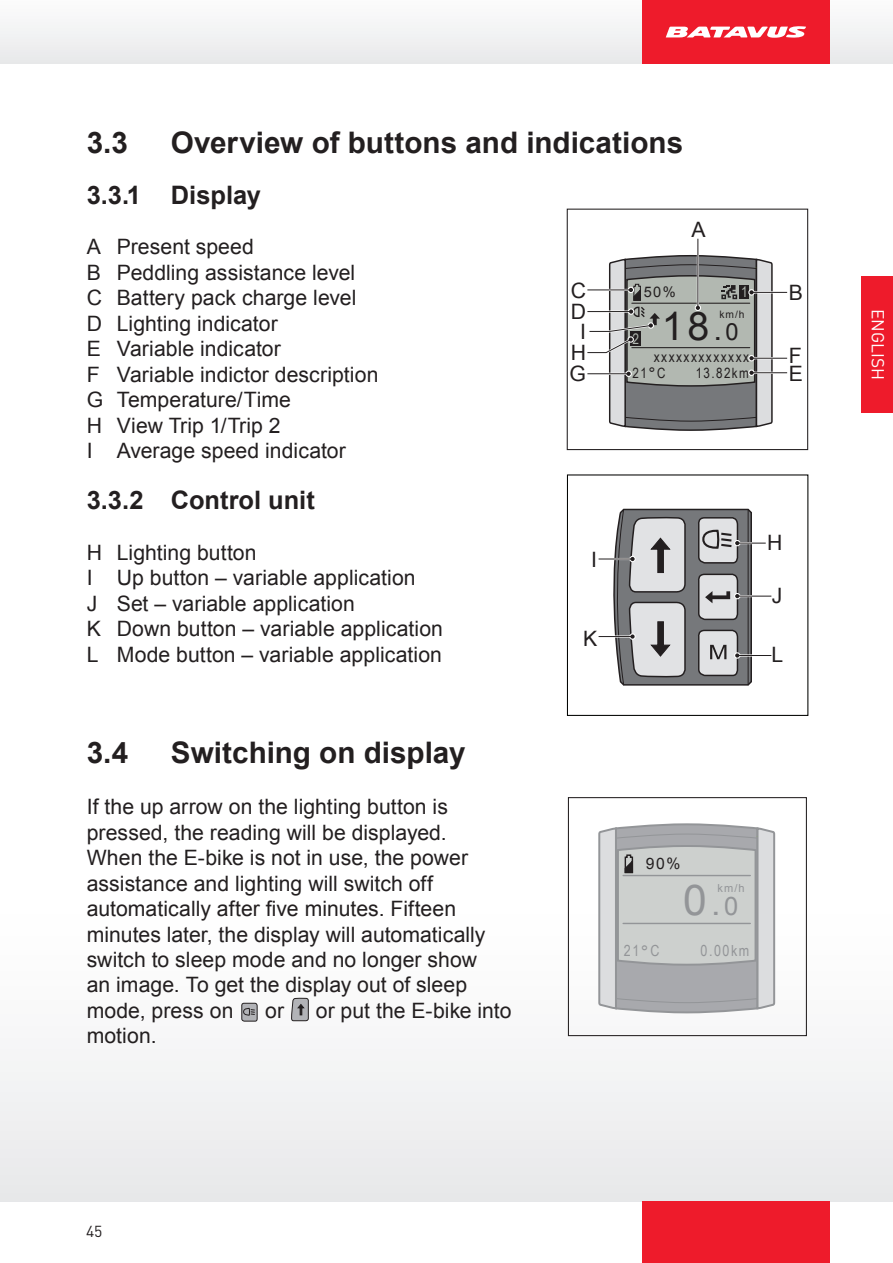
<style>
.page{position:relative;width:893px;height:1263px;background:#fff}
.page>*{position:absolute;margin:0;border:0;box-sizing:border-box;transform-origin:0 0}
.t1{font:42.45px "Arial";color:#939598}
.t2{font:39.45px "Arial";color:#231f20}
.t3{font:700 29.7px "Arial";color:#231f20}
.t4{font:700 25.5px "Arial";color:#231f20}
.t5{font:21.15px/25.5px "Arial";letter-spacing:.005em;color:#231f20}
.t6{font:17.25px "DIN";color:#fff}
.t7{font:15.75px "Arial";color:#231f20}
.t8{font:15.75px "DIN";color:#231f20}
.t9{font:15.3px "Arial Narrow";letter-spacing:.1em;color:#939598}
.t10{font:14.55px "Arial Narrow";letter-spacing:.1em;color:#231f20}
.t11{font:14.55px "Arial";color:#231f20}
.t12{font:14.55px "Arial Narrow";color:#b2b8b1}
.t13{font:14.25px "Arial Narrow";letter-spacing:.1em;color:#231f20}
.t14{font:11.1px "Arial";color:#939598}
.t15{font:10.2px "Arial";color:#231f20}
.s1{font-size:31.5px}
.s2{font-size:23.7px}
.s3{font-size:17.7px}
.s4{font-size:19.05px}
.s5{font-size:34.05px}
.s6{font-size:25.5px}
</style>
<div class="page">
<div style="left:0;top:0;width:893px;height:64px;background:#f2f3f4"></div>
<div style="left:0;top:894px;width:893px;height:307px;background:#f4f5f5"></div>
<div style="left:642px;top:1201px;width:187px;height:62px;background:#ee1b2b"></div>
<div style="left:642px;top:0;width:187px;height:64px;background:#ee1b2b"></div>
<svg style="left:666px;top:26px;width:140px;height:12px"></svg>
<div style="left:861px;top:276px;width:32px;height:136px;background:#ee1b2b"></div>
<svg style="left:241px;top:1003px;width:17px;height:19px"></svg>
<svg style="left:291px;top:997px;width:18px;height:24px"></svg>
<div style="left:567px;top:209px;width:241px;height:241px;border:1px solid #231f20"></div>
<hr style="left:751px;top:292px;width:36px;height:1px;background:#231f20">
<hr style="left:751px;top:372px;width:36px;height:1px;background:#231f20">
<hr style="left:751px;top:358px;width:36px;height:1px;background:#231f20">
<hr style="left:697px;top:239px;width:1px;height:69px;background:#231f20">
<svg style="left:587px;top:254px;width:186px;height:177px;background:#a5a7a6"></svg>
<hr style="left:599px;top:559px;width:33px;height:1px;background:#231f20">
<hr style="left:599px;top:636px;width:33px;height:1px;background:#231f20">
<hr style="left:737px;top:596px;width:34px;height:1px;background:#231f20">
<hr style="left:737px;top:655px;width:34px;height:1px;background:#231f20">
<svg style="left:606px;top:508px;width:160px;height:178px;background:#aaaaac"></svg>
<div style="left:567px;top:474px;width:241px;height:242px;border:1px solid #040503"></div>
<svg style="left:597px;top:823px;width:179px;height:191px;background:#c1c2c3"></svg>
<hr style="left:623px;top:923px;width:127px;height:1px;background:#939598">
<hr style="left:623px;top:875px;width:127px;height:1px;background:#939598">
<div style="left:568px;top:797px;width:239px;height:239px;border:1px solid #231f20"></div>
<h3 class="t3" style="left:87px;top:122px;width:43px">3.3</h3>
<h3 class="t3" style="left:171px;top:122px;width:514px">Overview of buttons and indications</h3>
<p class="t4" style="left:87px;top:178px;width:176px">3.3.1 Display</p>
<p class="t5" style="left:87px;top:234px;width:293px">A Present speed<br>B Peddling assistance level<br>C Battery pack charge level<br>D Lighting indicator<br>E Variable indicator<br>F Variable indictor description<br>G Temperature/Time<br>H View Trip 1/Trip 2<br>I Average speed indicator</p>
<p class="t4" style="left:87px;top:483px;width:230px">3.3.2 Control unit</p>
<p class="t5" style="left:87px;top:540px;width:358px">H Lighting button<br>I Up button – variable application<br>J Set – variable application<br>K Down button – variable application<br>L Mode button – variable application</p>
<p class="t5" style="left:691px;top:217px;width:16px">A</p>
<p class="t5" style="left:571px;top:280px;width:17px;line-height:21.1px">C<br>D</p>
<p class="t5" style="left:569px;top:343px;width:18px;line-height:21px">H<br>G</p>
<p class="t11" style="left:644px;top:283px;width:34px">50%</p>
<p class="t12" style="left:741px;top:281px;width:8px">1</p>
<p class="t15" style="left:719px;top:308px;width:27px">km/h</p>
<h2 class="t2" style="left:662px;top:300px;width:78px">18<span class="s1">.</span><span class="s2">0</span></h2>
<p class="t13" style="left:696px;top:363px;width:55px">13.82km</p>
<p class="t5" style="left:580px;top:319px;width:7px">I</p>
<p class="t12" style="left:633px;top:328px;width:8px">2</p>
<p class="t10" style="left:654px;top:346px;width:97px">xxxxxxxxxxxxx</p>
<p class="t13" style="left:633px;top:363px;width:35px">21<span class="s3">°</span>C</p>
<p class="t5" style="left:591px;top:547px;width:7px">I</p>
<p class="t5" style="left:583px;top:626px;width:16px">K</p>
<p class="t5" style="left:789px;top:280px;width:16px">B</p>
<p class="t5" style="left:789px;top:343px;width:14px">F</p>
<p class="t5" style="left:789px;top:361px;width:16px">E</p>
<p class="t5" style="left:767px;top:530px;width:17px">H</p>
<p class="t5" style="left:772px;top:583px;width:12px">J</p>
<p class="t5" style="left:771px;top:642px;width:13px">L</p>
<h3 class="t3" style="left:87px;top:733px;width:43px">3.4</h3>
<h3 class="t3" style="left:171px;top:733px;width:296px">Switching on display</h3>
<p class="t5" style="left:87px;top:794px;width:400px">If the up arrow on the lighting button is pressed, the reading will be displayed.<br>When the E-bike is not in use, the power assistance and lighting will switch off automatically after five minutes. Fifteen minutes later, the display will automatically switch to sleep mode and no longer show an image. To get the display out of sleep mode, press on</p>
<p class="t5" style="left:265px;top:998px;width:20px">or</p>
<p class="t5" style="left:316px;top:998px;width:197px">or put the E-bike into</p>
<p class="t5" style="left:87px;top:1023px;width:71px">motion.</p>
<p class="t7" style="left:646px;top:853px;width:36px">90%</p>
<p class="t9" style="left:624px;top:940px;width:37px">21<span class="s4">°</span>C</p>
<p class="t14" style="left:717px;top:880px;width:29px">km/h</p>
<h1 class="t1" style="left:683px;top:872px;width:56px">0<span class="s5">.</span><span class="s6">0</span></h1>
<p class="t9" style="left:700px;top:940px;width:50px">0.00km</p>
<p class="t6" style="left:889px;top:309px;width:73px;rotate:90deg">ENGLISH</p>
<p class="t8" style="left:86px;top:1221px;width:18px">45</p>
</div>
